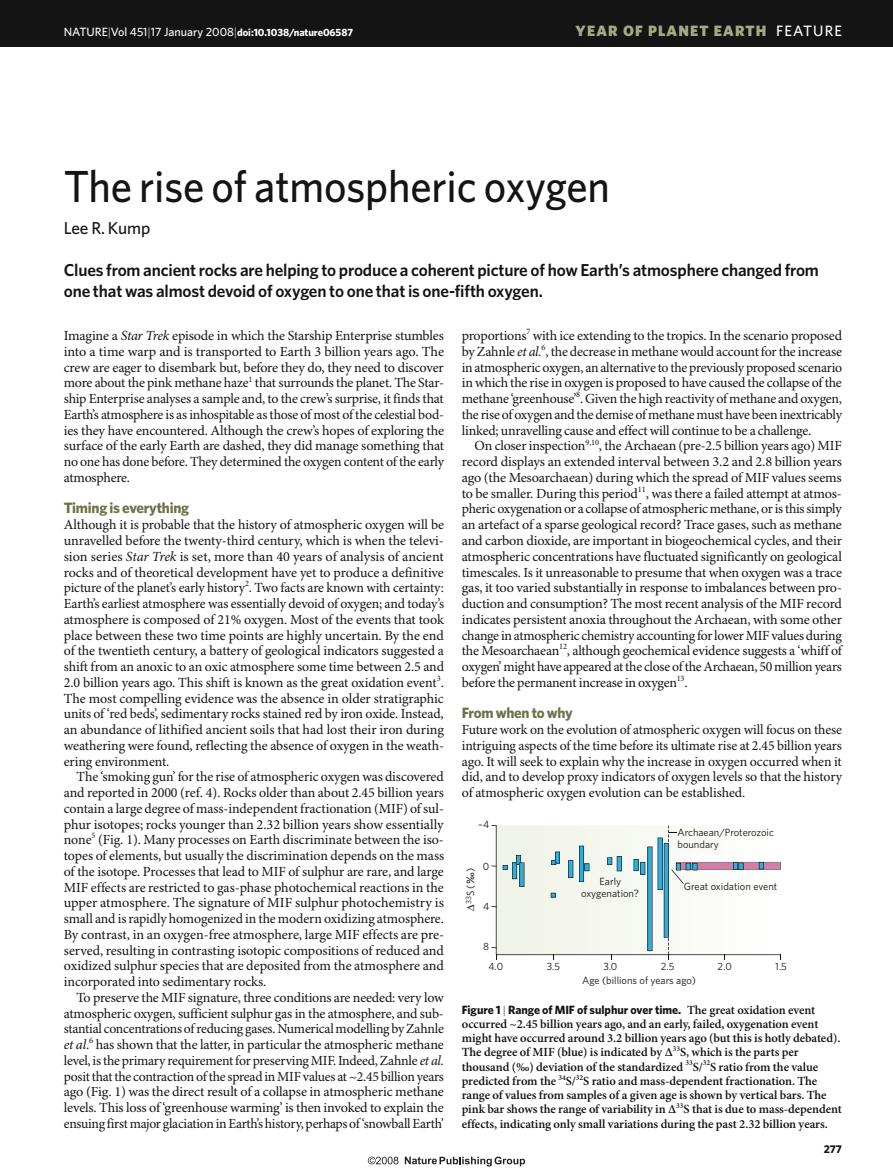
<style>
.page{position:relative;width:893px;height:1174px;background:#fff}
.page>*{position:absolute;margin:0;border:0;box-sizing:border-box;transform-origin:0 0}
.t1{font:500 45px "Whitney";letter-spacing:-.005em;color:#141414;scale:.95 1}
.t2{font:600 17.25px/21px "Whitney";letter-spacing:-.01em;color:#141414}
.t3{font:500 17.25px "Whitney";letter-spacing:-.005em;color:#141414}
.t4{font:700 15px "Whitney";letter-spacing:-.015em;color:#6e7049}
.t5{font:900 15px "Whitney";letter-spacing:.075em;color:#a2ac84}
.t6{font:13.95px/15.8px "Minion Pro";letter-spacing:-.015em;color:#141414;text-align:justify}
.t7{font:600 12.45px/14.2px "Minion Pro";letter-spacing:-.005em;color:#141414}
.t8{font:700 12px "Whitney";letter-spacing:-.005em;color:#141414}
.t9{font:500 12px "Whitney";color:#fff}
.t10{font:700 11.25px "Whitney";color:#141414}
.t11{font:10.5px/12.6px "Whitney";color:#141414;text-align:center}
.s1{font-weight:300}
.s2{font-weight:700;font-size:10.5px}
.s3{font-weight:500;color:#fff}
.s4{font-style:italic}
.s5{font-family:"Helvetica Neue"}
.s6{font-weight:300;font-size:11.25px}
.s7{font-family:"Minion Pro";font-weight:600;font-size:12.45px}
</style>
<div class="page">
<svg style="left:491px;top:825px;width:290px;height:134px"></svg>
<div style="left:0;top:0;width:893px;height:47px;background:#141414"></div>
<svg style="left:405px;top:1156px;width:120px;height:10px"></svg>
<svg style="left:368px;top:1156px;width:30px;height:8px"></svg>
<p class="t9" style="left:64px;top:27px;width:291px">NATURE<span class="s1">|</span>Vol 451<span class="s1">|</span>17 January 2008<span class="s1">|</span><span class="s2">doi:10.1038/nature06587</span></p>
<p class="t5" style="left:576px;top:25px;width:268px">YEAR OF PLANET EARTH <span class="s3">FEATURE</span></p>
<h1 class="t1" style="left:64px;top:169px;width:577px">The rise of atmospheric oxygen</h1>
<p class="t3" style="left:64px;top:221px;width:88px">Lee R. Kump</p>
<p class="t2" style="left:64px;top:261px;width:757px">Clues from ancient rocks are helping to produce a coherent picture of how Earth’s atmosphere changed from one that was almost devoid of oxygen to one that is one-fifth oxygen.</p>
<p class="t6" style="left:64px;top:329px;width:382px">Imagine a <span class="s4">Star Trek</span> episode in which the Starship Enterprise stumbles into a time warp and is transported to Earth 3 billion years ago. The crew are eager to disembark but, before they do, they need to discover more about the pink methane haze<sup>1</sup> that surrounds the planet. The Star&shy;ship Enterprise analyses a sample and, to the crew’s surprise, it finds that Earth’s atmosphere is as inhospitable as those of most of the celestial bod&shy;ies they have encountered. Although the crew’s hopes of exploring the surface of the early Earth are dashed, they did manage something that no one has done before. They determined the oxygen content of the early atmosphere.</p>
<p class="t4" style="left:64px;top:502px;width:127px">Timing is everything</p>
<p class="t6" style="left:64px;top:518px;width:382px">Although it is probable that the history of atmospheric oxygen will be unravelled before the twenty-third century, which is when the televi&shy;sion series <span class="s4">Star Trek</span> is set, more than 40 years of analysis of ancient rocks and of theoretical development have yet to produce a definitive picture of the planet’s early history<sup>2</sup>. Two facts are known with certainty:<br>Earth’s earliest atmosphere was essentially devoid of oxygen; and today’s atmosphere is composed of 21% oxygen. Most of the events that took place between these two time points are highly uncertain. By the end of the twentieth century, a battery of geological indicators suggested a shift from an anoxic to an oxic atmosphere some time between 2.5 and 2.0 billion years ago. This shift is known as the great oxidation event<sup>3</sup>.<br>The most compelling evidence was the absence in older stratigraphic units of ‘red beds’, sedimentary rocks stained red by iron oxide. Instead, an abundance of lithified ancient soils that had lost their iron during weathering were found, reflecting the absence of oxygen in the weath&shy;ering environment.</p>
<p class="t6" style="left:64px;top:770px;width:382px;text-indent:13px">The ‘smoking gun’ for the rise of atmospheric oxygen was discovered and reported in 2000 (ref. 4). Rocks older than about 2.45 billion years contain a large degree of mass-independent fractionation (MIF) of sul&shy;phur isotopes; rocks younger than 2.32 billion years show essentially none<sup>5</sup> (Fig. 1). Many processes on Earth discriminate between the iso&shy;topes of elements, but usually the discrimination depends on the mass of the isotope. Processes that lead to MIF of sulphur are rare, and large MIF effects are restricted to gas-phase photochemical reactions in the upper atmosphere. The signature of MIF sulphur photochemistry is small and is rapidly homogenized in the modern oxidizing atmosphere.<br>By contrast, in an oxygen-free atmosphere, large MIF effects are pre&shy;served, resulting in contrasting isotopic compositions of reduced and oxidized sulphur species that are deposited from the atmosphere and incorporated into sedimentary rocks.</p>
<p class="t6" style="left:64px;top:990px;width:382px;text-indent:13px">To preserve the MIF signature, three conditions are needed: very low atmospheric oxygen, sufficient sulphur gas in the atmosphere, and sub&shy;stantial concentrations of reducing gases. Numerical modelling by Zahnle <span class="s4">et al</span>.<sup>6</sup> has shown that the latter, in particular the atmospheric methane level, is the primary requirement for preserving MIF. Indeed, Zahnle <span class="s4">et al. </span>posit that the contraction of the spread in MIF values at ~2.45 billion years ago (Fig. 1) was the direct result of a collapse in atmospheric methane levels. This loss of ‘greenhouse warming’ is then invoked to explain the ensuing first major glaciation in Earth’s history, perhaps of ‘snowball Earth’</p>
<p class="t6" style="left:462px;top:329px;width:382px">proportions<sup>7</sup> with ice extending to the tropics. In the scenario proposed by Zahnle <span class="s4">et al.</span><sup>6</sup>, the decrease in methane would account for the increase in atmospheric oxygen, an alternative to the previously proposed scenario in which the rise in oxygen is proposed to have caused the collapse of the methane ‘greenhouse’<sup>8</sup>. Given the high reactivity of methane and oxygen, the rise of oxygen and the demise of methane must have been inextricably linked; unravelling cause and effect will continue to be a challenge.</p>
<p class="t6" style="left:462px;top:439px;width:382px;text-indent:13px">On closer inspection<sup>9,10</sup>, the Archaean (pre-2.5 billion years ago) MIF record displays an extended interval between 3.2 and 2.8 billion years ago (the Mesoarchaean) during which the spread of MIF values seems to be smaller. During this period<sup>11</sup>, was there a failed attempt at atmos&shy;pheric oxygenation or a collapse of atmospheric methane, or is this simply an artefact of a sparse geological record? Trace gases, such as methane and carbon dioxide, are important in biogeochemical cycles, and their atmospheric concentrations have fluctuated significantly on geological timescales. Is it unreasonable to presume that when oxygen was a trace gas, it too varied substantially in response to imbalances between pro&shy;duction and consumption? The most recent analysis of the MIF record indicates persistent anoxia throughout the Archaean, with some other change in atmospheric chemistry accounting for lower MIF values during the Mesoarchaean<sup>12</sup>, although geochemical evidence suggests a ‘whiff of oxygen’ might have appeared at the close of the Archaean, 50 million years before the permanent increase in oxygen<sup>13</sup>.</p>
<p class="t4" style="left:462px;top:707px;width:113px">From when to why</p>
<p class="t6" style="left:462px;top:723px;width:382px">Future work on the evolution of atmospheric oxygen will focus on these intriguing aspects of the time before its ultimate rise at 2.45 billion years ago. It will seek to explain why the increase in oxygen occurred when it did, and to develop proxy indicators of oxygen levels so that the history of atmospheric oxygen evolution can be established.</p>
<p class="t11" style="left:478px;top:818px;width:13px">–4</p>
<p class="t11" style="left:483px;top:861px;width:8px">0</p>
<p class="t11" style="left:483px;top:900px;width:8px">4</p>
<p class="t11" style="left:483px;top:941px;width:7px">8</p>
<p class="t11" style="left:465px;top:910px;width:44px;rotate:-90deg">∆<sup>33</sup>S (<span class="s5">‰</span>)</p>
<p class="t11" style="left:581px;top:875px;width:59px">Early oxygenation?</p>
<p class="t11" style="left:677px;top:826px;width:98px;text-align:left">Archaean/Proterozoic boundary</p>
<p class="t11" style="left:684px;top:881px;width:95px">Great oxidation event</p>
<p class="t11" style="left:547px;top:960px;width:15px">3.5</p>
<p class="t11" style="left:603px;top:960px;width:16px">3.0</p>
<p class="t11" style="left:661px;top:960px;width:15px">2.5</p>
<p class="t11" style="left:718px;top:960px;width:16px">2.0</p>
<p class="t11" style="left:488px;top:960px;width:16px">4.0</p>
<p class="t11" style="left:775px;top:960px;width:13px">1.5</p>
<p class="t11" style="left:582px;top:975px;width:115px">Age (billions of years ago)</p>
<p class="t8" style="left:462px;top:1005px;width:355px">Figure 1 <span class="s6">|</span> Range of MIF of sulphur over time. <span class="s7">The great oxidation event</span></p>
<p class="t7" style="left:462px;top:1017px;width:382px">occurred ~2.45 billion years ago, and an early, failed, oxygenation event might have occurred around 3.2 billion years ago (but this is hotly debated).<br>The degree of MIF (blue) is indicated by ∆<sup>33</sup>S, which is the parts per thousand (‰) deviation of the standardized <sup>33</sup>S/<sup>32</sup>S ratio from the value predicted from the <sup>34</sup>S/<sup>32</sup>S ratio and mass-dependent fractionation. The range of values from samples of a given age is shown by vertical bars. The pink bar shows the range of variability in ∆<sup>33</sup>S that is due to mass-dependent effects, indicating only small variations during the past 2.32 billion years.</p>
<p class="t10" style="left:824px;top:1144px;width:20px">277</p>
</div>
